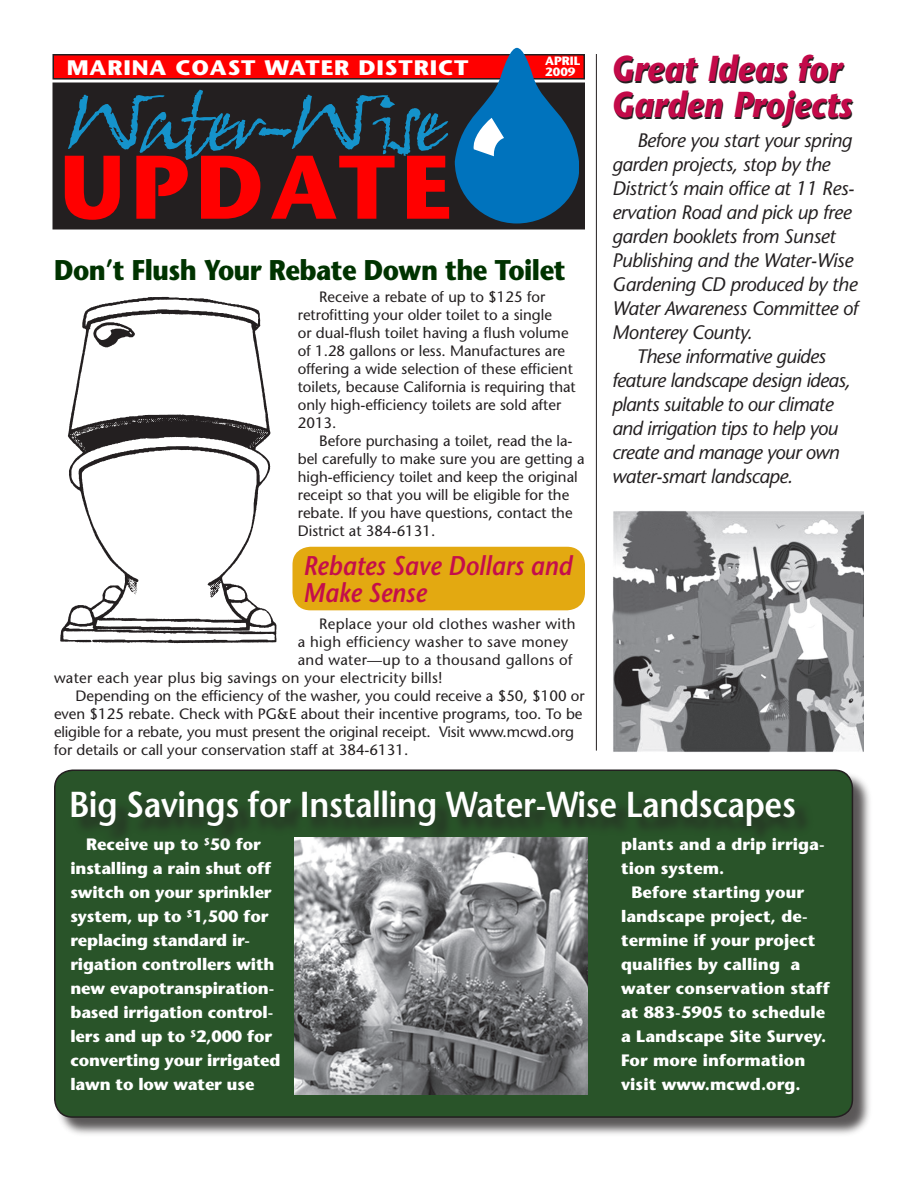
<style>
.page{position:relative;width:918px;height:1188px;background:#fff}
.page>*{position:absolute;margin:0;border:0;box-sizing:border-box;transform-origin:0 0}
.t1{font:90px "John Handy Plain";letter-spacing:-.1em;color:#1593cb}
.t2{font:700 90px "Stone Sans";letter-spacing:.07em;color:#f00}
.Headline{font:600 36px "Stone Sans";letter-spacing:-.01em;color:#fff;scale:.9 1}
.Headline-2{font:italic 700 36px/36px "Stone Sans";color:#c30a49;scale:.9 1}
.Headline-3{font:700 28.5px "Stone Sans";letter-spacing:-.02em;color:#030;scale:.9 1}
.Headline-4{font:italic 600 27px/27px "Stone Sans";color:#c40e4b;scale:.9 1}
.Body_Text{font:700 21px "Stone Sans";letter-spacing:.04em;color:#fff;scale:1.08 1}
.Body_Text-2{font:italic 19.5px/24px "Stone Sans";letter-spacing:-.02em;color:#231f20}
.Body_Text-3{font:700 16.5px/24px "Stone Sans";letter-spacing:.005em;color:#fff}
.Body_Text-4{font:15px/18px "Stone Sans";color:#231f20}
.Body_Text-5{font:15px "Stone Sans";letter-spacing:.02em;color:#231f20}
.Body_Text-6{font:700 12px "Stone Sans";color:#fff}
</style>
<div class="page">
<div style="left:56px;top:770px;width:818px;height:368px;background:#231f20;opacity:.75"></div>
<div style="left:55px;top:770px;width:797px;height:347px;background:#295429;border-radius:18px"></div>
<div style="left:54px;top:770px;width:799px;height:348px;border:2px solid #231f20;border-radius:18px"></div>
<div style="left:53px;top:83px;width:531px;height:146px;background:#231f20"></div>
<div style="left:52px;top:82px;width:533px;height:148px;border:2px solid #231f20"></div>
<div style="left:292px;top:547px;width:293px;height:63px;background:#e3a911;border-radius:18px"></div>
<img style="left:294px;top:846px;width:294px;height:249px">
<div style="left:72px;top:792px;width:742px;height:54px;background:#231f20;opacity:.75"></div>
<div style="left:53px;top:55px;width:531px;height:24px;background:#f00"></div>
<div style="left:52px;top:54px;width:533px;height:26px;border:2px solid #231f20"></div>
<img style="left:612px;top:510px;width:252px;height:242px">
<img style="left:60px;top:296px;width:217px;height:348px">
<svg style="left:455px;top:48px;width:124px;height:176px"></svg>
<hr style="left:596px;top:54px;width:1px;height:697px;background:#231f20">
<p class="Body_Text" style="left:67px;top:55px;width:374px">Marina Coast Water District</p>
<p class="t1" style="left:63px;top:66px;width:384px">Water-Wise</p>
<p class="t2" style="left:60px;top:130px;width:393px">Update</p>
<p class="Body_Text-6" style="left:545px;top:53px;width:34px">April</p>
<p class="Body_Text-6" style="left:545px;top:64px;width:32px">2009</p>
<p class="Headline-3" style="left:54px;top:252px;width:570px">Don’t Flush Your Rebate Down the Toilet</p>
<p class="Body_Text-4" style="left:298px;top:288px;width:280px;text-indent:22px">Receive a rebate of up to $125 for retrofitting your older toilet to a single<br>or dual-flush toilet having a flush volume of 1.28 gallons or less. Manufactures are offering a wide selection of these efficient toilets, because California is requiring that only high-efficiency toilets are sold after 2013.</p>
<p class="Body_Text-4" style="left:298px;top:432px;width:288px;text-indent:22px">Before purchasing a toilet, read the la&shy;bel carefully to make sure you are getting a high-efficiency toilet and keep the original receipt so that you will be eligible for the rebate. If you have questions, contact the District at 384-6131.</p>
<p class="Headline-4" style="left:303px;top:552px;width:300px">Rebates Save Dollars and<br>Make Sense</p>
<p class="Body_Text-5" style="left:319px;top:615px;width:258px">Replace your old clothes washer with</p>
<p class="Body_Text-5" style="left:298px;top:633px;width:272px">a high efficiency washer to save money</p>
<p class="Body_Text-5" style="left:298px;top:651px;width:276px">and water—up to a thousand gallons of</p>
<p class="Body_Text-5" style="left:54px;top:669px;width:390px">water each year plus big savings on your electricity bills!</p>
<p class="Body_Text-4" style="left:54px;top:687px;width:532px;text-indent:22px">Depending on the efficiency of the washer, you could receive a $50, $100 or even $125 rebate. Check with PG&amp;E about their incentive programs, too. To be eligible for a rebate, you must present the original receipt. Visit www.mcwd.org for details or call your conservation staff at 384-6131.</p>
<p class="Headline-2" style="left:611px;top:50px;width:269px">Great Ideas for<br>Garden Projects</p>
<p class="Body_Text-2" style="left:612px;top:128px;width:247px;text-indent:25px">Before you start your spring garden projects, stop by the<br>District’s main office at 11 Res&shy;ervation Road and pick up free garden booklets from Sunset<br>Publishing and the Water-Wise<br>Gardening CD produced by the<br>Water Awareness Committee of<br>Monterey County.</p>
<p class="Body_Text-2" style="left:612px;top:344px;width:240px;text-indent:24px">These informative guides feature landscape design ideas, plants suitable to our climate and irrigation tips to help you create and manage your own water-smart landscape.</p>
<p class="Headline" style="left:69px;top:782px;width:809px">Big Savings for Installing Water-Wise Landscapes</p>
<p class="Body_Text-3" style="left:70px;top:832px;width:212px;text-indent:16px">Receive up to <sup>$</sup>50 for installing a rain shut off switch on your sprinkler system, up to <sup>$</sup>1,500 for replacing standard ir&shy;rigation controllers with new evapotranspiration&shy;based irrigation control&shy;lers and up to <sup>$</sup>2,000 for converting your irrigated lawn to low water use</p>
<p class="Body_Text-3" style="left:621px;top:832px;width:205px">plants and a drip irriga&shy;tion system.</p>
<p class="Body_Text-3" style="left:621px;top:880px;width:210px;text-indent:11px">Before starting your landscape project, de&shy;termine if your project qualifies by calling a water conservation staff at 883-5905 to schedule a Landscape Site Survey.<br>For more information visit www.mcwd.org.</p>
</div>
